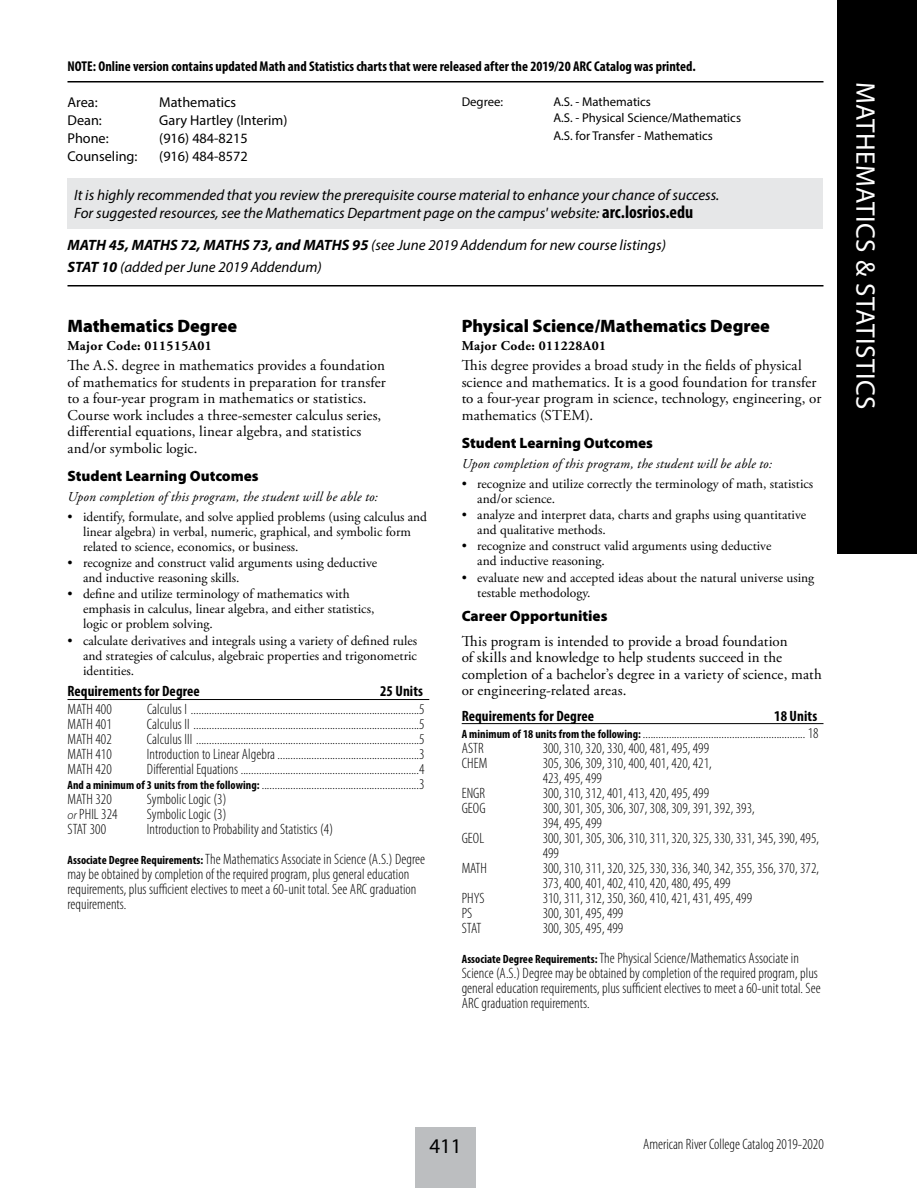
<style>
.page{position:relative;width:918px;height:1188px;background:#fff}
.page>*{position:absolute;margin:0;border:0;box-sizing:border-box;transform-origin:0 0}
.t1{font:27px "Myriad Pro";letter-spacing:.02em;color:#fff}
.t2{font:21px "Myriad Pro";color:#000}
.t3{font:900 18px "Myriad Pro";color:#000}
.t4{font:300 condensed 15px/15px "Myriad Pro";letter-spacing:.005em;color:#000}
.t5{font:15px/16.5px "Adobe Garamond Pro";letter-spacing:.005em;color:#000}
.t6{font:italic 15px/18px "Myriad Pro";color:#000}
.t7{font:900 15px "Myriad Pro";color:#000}
.t8{font:700 condensed 15px "Myriad Pro";letter-spacing:.005em;color:#000}
.t9{font:700 condensed 14.25px "Myriad Pro";color:#000}
.t10{font:14.25px "Myriad Pro";color:#000}
.t11{font:13.5px/15px "Adobe Garamond Pro";color:#000}
.t12{font:italic 13.5px "Adobe Garamond Pro";letter-spacing:.015em;color:#000}
.t13{font:700 13.5px "Adobe Garamond Pro";letter-spacing:.025em;color:#000}
.t14{font:12.75px/16.5px "Myriad Pro";color:#000}
.s1{font-weight:700;font-style:normal;font-stretch:condensed;font-size:18px}
.s2{font-weight:700}
.s3{font-weight:700;font-size:12px}
.s4{font-style:italic;font-stretch:normal;font-size:12px}
</style>
<div class="page">
<div style="left:415px;top:1127px;width:61px;height:61px;background:#bcbec0"></div>
<hr style="left:68px;top:285px;width:756px;height:1px;background:#000">
<hr style="left:68px;top:81px;width:756px;height:1px;background:#000">
<hr style="left:68px;top:699px;width:361px;height:1px;background:#000">
<hr style="left:462px;top:723px;width:361px;height:1px;background:#000">
<div style="left:837px;top:0;width:80px;height:554px;background:#000"></div>
<div style="left:68px;top:178px;width:756px;height:51px;background:#e6e7e8"></div>
<p class="t9" style="left:68px;top:57px;width:630px">NOTE: Online version contains updated Math and Statistics charts that were released after the 2019/20 ARC Catalog was printed.</p>
<p class="t10" style="left:68px;top:93px;width:32px">Area:</p>
<p class="t10" style="left:159px;top:93px;width:78px">Mathematics</p>
<p class="t10" style="left:68px;top:111px;width:36px">Dean:</p>
<p class="t10" style="left:159px;top:111px;width:130px">Gary Hartley (Interim)</p>
<p class="t10" style="left:68px;top:129px;width:43px">Phone:</p>
<p class="t10" style="left:159px;top:129px;width:90px">(916) 484-8215</p>
<p class="t10" style="left:68px;top:147px;width:71px">Counseling:</p>
<p class="t10" style="left:159px;top:147px;width:90px">(916) 484-8572</p>
<p class="t14" style="left:462px;top:93px;width:43px">Degree:</p>
<p class="t14" style="left:554px;top:93px;width:189px">A.S. - Mathematics<br>A.S. - Physical Science/Mathematics</p>
<p class="t14" style="left:554px;top:127px;width:161px">A.S. for Transfer - Mathematics</p>
<p class="t6" style="left:74px;top:186px;width:647px">It is highly recommended that you review the prerequisite course material to enhance your chance of success.<br>For suggested resources, see the Mathematics Department page on the campus' website: <span class="s1">arc.losrios.edu</span></p>
<p class="t6" style="left:68px;top:234px;width:600px;line-height:21.8px"><span class="s2">MATH 45, MATHS 72, MATHS 73, and MATHS 95</span> (see June 2019 Addendum for new course listings)<br><span class="s2">STAT 10</span> (added per June 2019 Addendum)</p>
<p class="t3" style="left:68px;top:315px;width:171px">Mathematics Degree</p>
<p class="t13" style="left:68px;top:338px;width:146px">Major Code: 011515A01</p>
<p class="t5" style="left:68px;top:358px;width:320px">The A.S. degree in mathematics provides a foundation of mathematics for students in preparation for transfer to a four-year program in mathematics or statistics.<br>Course work includes a three-semester calculus series, differential equations, linear algebra, and statistics and/or symbolic logic.</p>
<p class="t7" style="left:68px;top:467px;width:193px">Student Learning Outcomes</p>
<p class="t12" style="left:68px;top:488px;width:312px">Upon completion of this program, the student will be able to:</p>
<p class="t11" style="left:83px;top:509px;width:345px;text-indent:-16px">• identify, formulate, and solve applied problems (using calculus and linear algebra) in verbal, numeric, graphical, and symbolic form related to science, economics, or business.</p>
<p class="t11" style="left:83px;top:556px;width:296px;text-indent:-16px">• recognize and construct valid arguments using deductive and inductive reasoning skills.</p>
<p class="t11" style="left:83px;top:587px;width:293px;text-indent:-16px">• define and utilize terminology of mathematics with emphasis in calculus, linear algebra, and either statistics, logic or problem solving.</p>
<p class="t11" style="left:83px;top:633px;width:336px;text-align:justify;text-indent:-16px">• calculate derivatives and integrals using a variety of defined rules and strategies of calculus, algebraic properties and trigonometric identities.</p>
<p class="t8" style="left:68px;top:682px;width:134px">Requirements for Degree</p>
<p class="t8" style="left:380px;top:682px;width:44px">25 Units</p>
<p class="t4" style="left:68px;top:702px;width:46px">MATH 400</p>
<p class="t4" style="left:147px;top:702px;width:279px">Calculus I .......................................................................................5</p>
<p class="t4" style="left:67px;top:717px;width:46px">MATH 401</p>
<p class="t4" style="left:147px;top:717px;width:279px">Calculus II ......................................................................................5</p>
<p class="t4" style="left:67px;top:732px;width:46px">MATH 402</p>
<p class="t4" style="left:147px;top:732px;width:279px">Calculus III .....................................................................................5</p>
<p class="t4" style="left:67px;top:747px;width:46px">MATH 410</p>
<p class="t4" style="left:147px;top:747px;width:279px">Introduction to Linear Algebra ......................................................3</p>
<p class="t4" style="left:67px;top:762px;width:46px">MATH 420</p>
<p class="t4" style="left:67px;top:762px;width:359px;text-align:justify;text-indent:80px">Differential Equations ....................................................................4<br><span class="s3">And a minimum of 3 units from the following:</span> ............................................................3<br>MATH 320</p>
<p class="t4" style="left:147px;top:792px;width:81px">Symbolic Logic (3)</p>
<p class="t4" style="left:68px;top:807px;width:52px"><span class="s4">or</span> PHIL 324</p>
<p class="t4" style="left:147px;top:807px;width:81px">Symbolic Logic (3)</p>
<p class="t4" style="left:67px;top:822px;width:40px">STAT 300</p>
<p class="t4" style="left:68px;top:814px;width:359px;line-height:30px;text-indent:79px">Introduction to Probability and Statistics (4)<br><span class="s3">Associate Degree Requirements:</span> The Mathematics Associate in Science (A.S.) Degree</p>
<p class="t4" style="left:67px;top:867px;width:351px">may be obtained by completion of the required program, plus general education requirements, plus sufficient electives to meet a 60-unit total. See ARC graduation requirements.</p>
<p class="t3" style="left:462px;top:315px;width:310px">Physical Science/Mathematics Degree</p>
<p class="t13" style="left:462px;top:338px;width:146px">Major Code: 011228A01</p>
<p class="t5" style="left:462px;top:358px;width:361px">This degree provides a broad study in the fields of physical science and mathematics. It is a good foundation for transfer to a four-year program in science, technology, engineering, or mathematics (STEM).</p>
<p class="t7" style="left:462px;top:434px;width:193px">Student Learning Outcomes</p>
<p class="t12" style="left:462px;top:455px;width:312px">Upon completion of this program, the student will be able to:</p>
<p class="t11" style="left:477px;top:476px;width:337px;text-indent:-16px">• recognize and utilize correctly the terminology of math, statistics and/or science.</p>
<p class="t11" style="left:477px;top:508px;width:330px;text-indent:-16px">• analyze and interpret data, charts and graphs using quantitative and qualitative methods.</p>
<p class="t11" style="left:477px;top:539px;width:296px;text-indent:-16px">• recognize and construct valid arguments using deductive and inductive reasoning.</p>
<p class="t11" style="left:477px;top:570px;width:338px;text-indent:-16px">• evaluate new and accepted ideas about the natural universe using testable methodology.</p>
<p class="t7" style="left:462px;top:608px;width:147px">Career Opportunities</p>
<p class="t5" style="left:462px;top:633px;width:362px">This program is intended to provide a broad foundation<br>of skills and knowledge to help students succeed in the completion of a bachelor’s degree in a variety of science, math or engineering-related areas.</p>
<p class="t8" style="left:462px;top:706px;width:134px">Requirements for Degree</p>
<p class="t4" style="left:462px;top:707px;width:358px;line-height:17.1px;text-align:right"><span class="s2">18 Units<br></span><span class="s3">A minimum of 18 units from the following:</span> ..............................................................18</p>
<p class="t4" style="left:462px;top:741px;width:24px">ASTR</p>
<p class="t4" style="left:543px;top:741px;width:168px">300, 310, 320, 330, 400, 481, 495, 499</p>
<p class="t4" style="left:462px;top:756px;width:27px">CHEM</p>
<p class="t4" style="left:543px;top:756px;width:171px">305, 306, 309, 310, 400, 401, 420, 421,<br>423, 495, 499</p>
<p class="t4" style="left:462px;top:786px;width:25px">ENGR</p>
<p class="t4" style="left:543px;top:786px;width:168px">300, 310, 312, 401, 413, 420, 495, 499</p>
<p class="t4" style="left:462px;top:801px;width:25px">GEOG</p>
<p class="t4" style="left:543px;top:801px;width:214px">300, 301, 305, 306, 307, 308, 309, 391, 392, 393,<br>394, 495, 499</p>
<p class="t4" style="left:462px;top:831px;width:24px">GEOL</p>
<p class="t4" style="left:543px;top:831px;width:278px">300, 301, 305, 306, 310, 311, 320, 325, 330, 331, 345, 390, 495,<br>499</p>
<p class="t4" style="left:462px;top:861px;width:27px">MATH</p>
<p class="t4" style="left:543px;top:861px;width:278px">300, 310, 311, 320, 325, 330, 336, 340, 342, 355, 356, 370, 372,<br>373, 400, 401, 402, 410, 420, 480, 495, 499</p>
<p class="t4" style="left:462px;top:891px;width:24px">PHYS</p>
<p class="t4" style="left:543px;top:891px;width:211px">310, 311, 312, 350, 360, 410, 421, 431, 495, 499</p>
<p class="t4" style="left:462px;top:906px;width:12px">PS</p>
<p class="t4" style="left:543px;top:906px;width:82px">300, 301, 495, 499</p>
<p class="t4" style="left:462px;top:921px;width:21px">STAT</p>
<p class="t4" style="left:462px;top:913px;width:339px;line-height:30px;text-indent:81px">300, 305, 495, 499<br><span class="s3">Associate Degree Requirements:</span> The Physical Science/Mathematics Associate in</p>
<p class="t4" style="left:462px;top:966px;width:361px">Science (A.S.) Degree may be obtained by completion of the required program, plus general education requirements, plus sufficient electives to meet a 60-unit total. See<br>ARC graduation requirements.</p>
<h1 class="t1" style="left:882px;top:82px;width:329px;rotate:90deg">MATHEMATICS &amp; STATISTICS</h1>
<h2 class="t2" style="left:429px;top:1133px;width:34px">411</h2>
<p class="t4" style="left:643px;top:1137px;width:182px">American River College Catalog 2019-2020</p>
</div>
